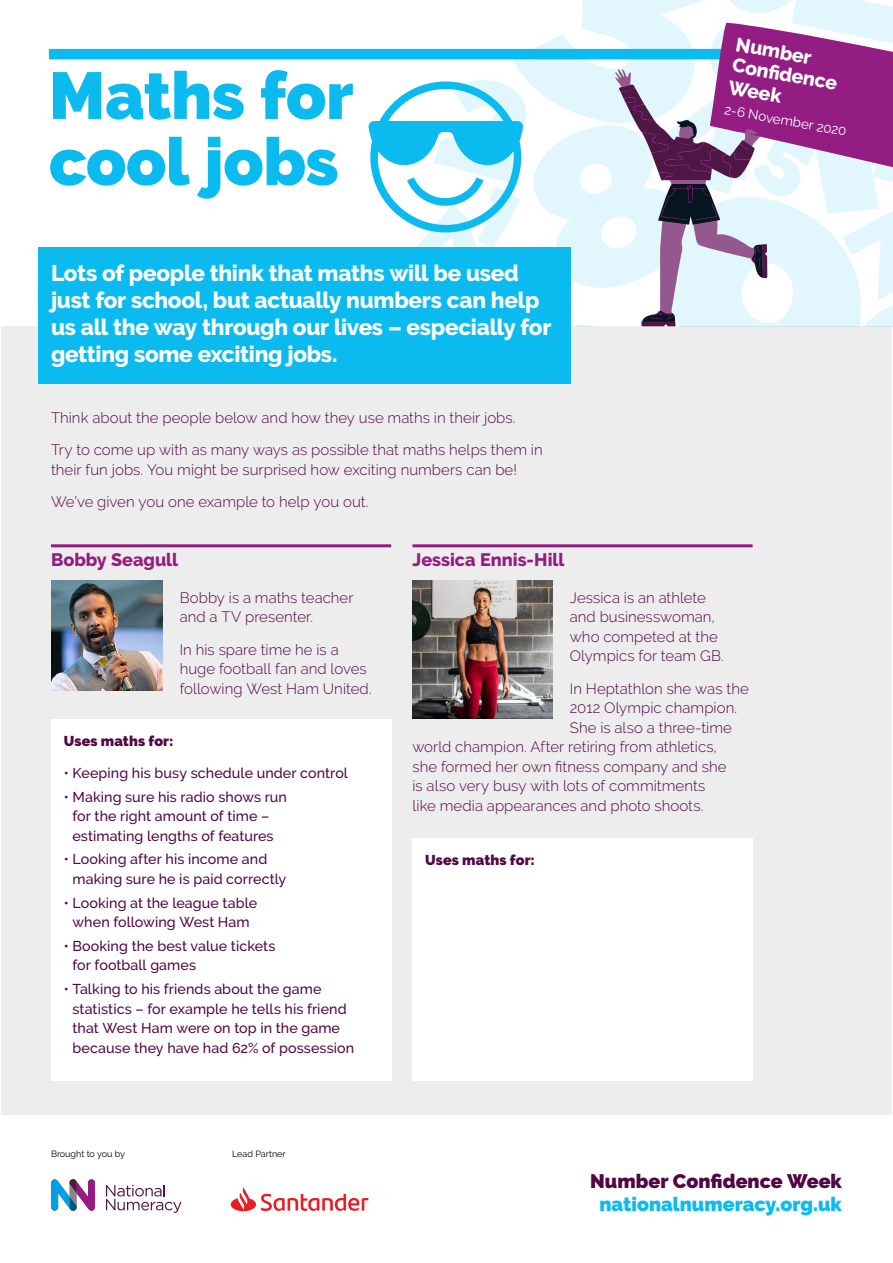
<style>
.page{position:relative;width:893px;height:1263px;background:#fff}
.page>*{position:absolute;margin:0;border:0;box-sizing:border-box;transform-origin:0 0}
.t1{font:900 66px/66px "Raleway";letter-spacing:-.005em;color:#0bbbef}
.t2{font:800 22.5px/27px "Raleway";letter-spacing:-.015em;color:#fff}
.t3{font:900 19.5px "Raleway";color:#0bbbef}
.t4{font:900 19.5px "Raleway";color:#520644}
.t5{font:800 19.5px/21.8px "Raleway";color:#fff}
.t6{font:800 18px "Raleway";color:#951b81}
.t7{font:300 15px/19.5px "Raleway";letter-spacing:.005em;color:#520644}
.t8{font:500 14.25px/19.5px "Raleway";letter-spacing:.005em;color:#520644}
.t9{font:900 14.25px "Raleway";letter-spacing:.01em;color:#520644}
.t10{font:13.5px "Raleway";color:#fff}
.t11{font:9px "Raleway";color:#000}
</style>
<div class="page">
<div style="left:1px;top:326px;width:891px;height:789px;background:#ededed"></div>
<img style="left:397px;top:0;width:496px;height:326px">
<div style="left:49px;top:49px;width:793px;height:10px;background:#0bbbef"></div>
<div style="left:38px;top:247px;width:533px;height:136px;background:#0bbbef"></div>
<hr style="left:51px;top:544px;width:340px;height:3px;background:#951b81">
<img style="left:51px;top:580px;width:112px;height:111px">
<div style="left:51px;top:719px;width:340px;height:362px;background:#fff"></div>
<hr style="left:412px;top:544px;width:341px;height:3px;background:#951b81">
<img style="left:412px;top:580px;width:141px;height:139px">
<div style="left:412px;top:838px;width:341px;height:243px;background:#fff"></div>
<svg style="left:368px;top:81px;width:155px;height:151px"></svg>
<svg style="left:615px;top:23px;width:278px;height:303px"></svg>
<svg style="left:106px;top:1184px;width:75px;height:29px"></svg>
<svg style="left:51px;top:1179px;width:44px;height:32px"></svg>
<svg style="left:231px;top:1187px;width:137px;height:24px"></svg>
<h1 class="t1" style="left:49px;top:63px;width:306px">Maths for cool jobs</h1>
<h2 class="t2" style="left:51px;top:259px;width:502px">Lots of people think that maths will be used just for school, but actually numbers can help us all the way through our lives – especially for getting some exciting jobs.</h2>
<p class="t7" style="left:51px;top:402px;width:493px;line-height:32.2px">Think about the people below and how they use maths in their jobs.<br>Try to come up with as many ways as possible that maths helps them in</p>
<p class="t7" style="left:51px;top:453px;width:468px;line-height:32.2px">their fun jobs. You might be surprised how exciting numbers can be!<br>We’ve given you one example to help you out.</p>
<p class="t6" style="left:51px;top:550px;width:129px">Bobby Seagull</p>
<p class="t6" style="left:412px;top:550px;width:153px">Jessica Ennis-Hill</p>
<h3 class="t5" style="left:738px;top:33px;width:108px;rotate:10deg">Number<br>Confi dence<br>Week</h3>
<p class="t10" style="left:726px;top:102px;width:125px;rotate:10deg">2-6 November 2020</p>
<p class="t7" style="left:180px;top:588px;width:175px">Bobby is a maths teacher and a TV presenter.</p>
<p class="t7" style="left:180px;top:640px;width:193px">In his spare time he is a huge football fan and loves following West Ham United.</p>
<p class="t9" style="left:64px;top:732px;width:111px">Uses maths for:</p>
<p class="t8" style="left:64px;top:763px;width:286px">• Keeping his busy schedule under control</p>
<p class="t8" style="left:72px;top:787px;width:216px;text-indent:-9px">• Making sure his radio shows run for the right amount of time – estimating lengths of features</p>
<p class="t8" style="left:72px;top:849px;width:215px;text-indent:-9px">• Looking after his income and making sure he is paid correctly</p>
<p class="t8" style="left:64px;top:893px;width:195px;text-align:center">• Looking at the league table when following West Ham</p>
<p class="t8" style="left:72px;top:936px;width:205px;text-indent:-9px">• Booking the best value tickets for football games</p>
<p class="t8" style="left:72px;top:979px;width:283px;text-indent:-9px">• Talking to his friends about the game statistics – for example he tells his friend that West Ham were on top in the game because they have had 62% of possession</p>
<p class="t11" style="left:51px;top:1149px;width:75px">Brought to you by</p>
<p class="t11" style="left:232px;top:1149px;width:55px">Lead Partner</p>
<p class="t7" style="left:570px;top:588px;width:156px">Jessica is an athlete and businesswoman, who competed at the<br>Olympics for team GB.</p>
<p class="t7" style="left:570px;top:679px;width:181px">In Heptathlon she was the</p>
<p class="t7" style="left:570px;top:698px;width:169px">2012 Olympic champion.</p>
<p class="t7" style="left:570px;top:718px;width:164px">She is also a three-time</p>
<p class="t7" style="left:412px;top:737px;width:306px">world champion. After retiring from athletics,</p>
<p class="t7" style="left:412px;top:757px;width:316px">she formed her own fitness company and she</p>
<p class="t7" style="left:412px;top:776px;width:294px">is also very busy with lots of commitments</p>
<p class="t7" style="left:412px;top:796px;width:293px">like media appearances and photo shoots.</p>
<p class="t9" style="left:425px;top:851px;width:111px">Uses maths for:</p>
<h3 class="t4" style="left:590px;top:1170px;width:253px">Number Confidence Week</h3>
<h3 class="t3" style="left:599px;top:1192px;width:244px">nationalnumeracy.org.uk</h3>
</div>
